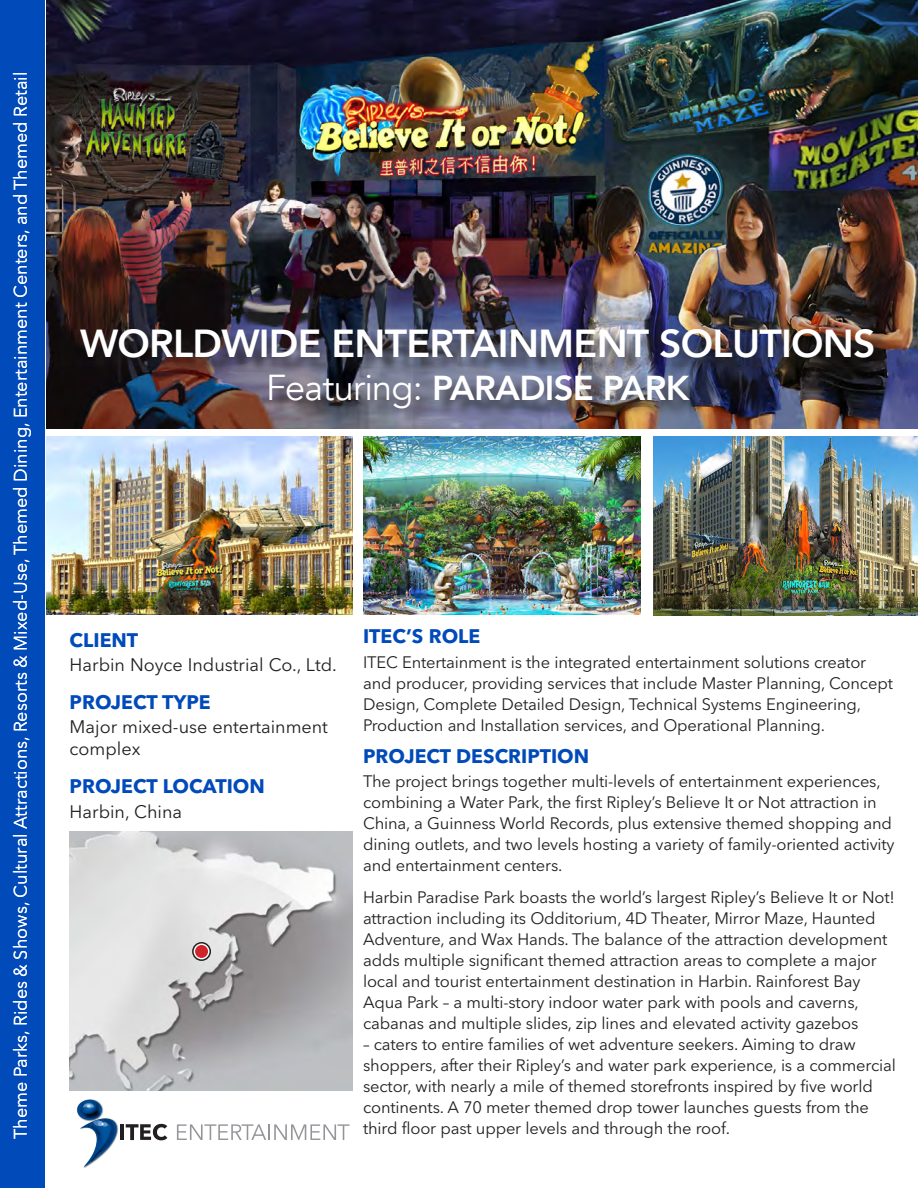
<style>
.page{position:relative;width:918px;height:1188px;background:#fff}
.page>*{position:absolute;margin:0;border:0;box-sizing:border-box;transform-origin:0 0}
.t1{font:800 39px "Avenir";letter-spacing:-.02em;color:#fff}
.t2{font:800 34.5px "Avenir";letter-spacing:-.02em;color:#fff}
.Client_Title{font:700 19.5px "Avenir Next LT Pro";color:#004aba}
.t3{font:18px "Avenir Next LT Pro";color:#fff}
.t4{font:18px/21.6px "Avenir Next LT Pro";color:#231f20}
.Text{font:16.5px/21px "Avenir Next LT Pro";letter-spacing:-.01em;color:#231f20}
.s1{font-weight:400;font-size:36px}
</style>
<div class="page">
<div style="left:0;top:0;width:45px;height:1188px;background:#004aba"></div>
<svg style="left:177px;top:1124px;width:173px;height:16px"></svg>
<hr style="left:120px;top:1124px;width:4px;height:16px;background:#231f20">
<svg style="left:126px;top:1124px;width:41px;height:16px"></svg>
<img style="left:77px;top:1099px;width:18px;height:18px">
<svg style="left:77px;top:1100px;width:25px;height:20px"></svg>
<svg style="left:80px;top:1100px;width:38px;height:67px"></svg>
<img style="left:46px;top:0;width:872px;height:428px">
<div style="left:83px;top:331px;width:809px;height:96px;background:#231f20;opacity:.75"></div>
<img style="left:70px;top:831px;width:282px;height:260px">
<svg style="left:193px;top:943px;width:17px;height:17px"></svg>
<div style="left:192px;top:942px;width:19px;height:19px;border:2px solid #231f20;border-radius:50%"></div>
<div style="left:195px;top:945px;width:13px;height:13px;background:#d1232a;border-radius:50%"></div>
<img style="left:46px;top:436px;width:306px;height:179px">
<img style="left:363px;top:436px;width:278px;height:179px">
<img style="left:654px;top:437px;width:264px;height:178px">
<p class="t3" style="left:10px;top:1139px;width:1069px;rotate:-90deg">Theme Parks, Rides &amp; Shows, Cultural Attractions, Resorts &amp; Mixed-Use, Themed Dining, Entertainment Centers, and Themed Retail</p>
<p class="t1" style="left:80px;top:313px;width:797px">WORLDWIDE ENTERTAINMENT SOLUTIONS</p>
<p class="t2" style="left:266px;top:361px;width:425px"><span class="s1">Featuring:</span> PARADISE PARK</p>
<p class="Client_Title" style="left:70px;top:628px;width:70px">CLIENT</p>
<p class="t4" style="left:70px;top:654px;width:269px">Harbin Noyce Industrial Co., Ltd.</p>
<p class="Client_Title" style="left:70px;top:690px;width:143px">PROJECT TYPE</p>
<p class="t4" style="left:70px;top:716px;width:260px">Major mixed-use entertainment complex</p>
<p class="Client_Title" style="left:70px;top:774px;width:197px">PROJECT LOCATION</p>
<p class="t4" style="left:70px;top:801px;width:114px">Harbin, China</p>
<p class="Client_Title" style="left:363px;top:625px;width:119px">ITEC’S ROLE</p>
<p class="Text" style="left:363px;top:651px;width:531px">ITEC Entertainment is the integrated entertainment solutions creator and producer, providing services that include Master Planning, Concept Design, Complete Detailed Design, Technical Systems Engineering, Production and Installation services, and Operational Planning.</p>
<p class="Client_Title" style="left:363px;top:744px;width:228px">PROJECT DESCRIPTION</p>
<p class="Text" style="left:363px;top:771px;width:533px">The project brings together multi-levels of entertainment experiences, combining a Water Park, the first Ripley’s Believe It or Not attraction in China, a Guinness World Records, plus extensive themed shopping and dining outlets, and two levels hosting a variety of family-oriented activity and entertainment centers.</p>
<p class="Text" style="left:363px;top:887px;width:533px">Harbin Paradise Park boasts the world’s largest Ripley’s Believe It or Not! attraction including its Odditorium, 4D Theater, Mirror Maze, Haunted Adventure, and Wax Hands. The balance of the attraction development adds multiple significant themed attraction areas to complete a major local and tourist entertainment destination in Harbin. Rainforest Bay Aqua Park – a multi-story indoor water park with pools and caverns, cabanas and multiple slides, zip lines and elevated activity gazebos</p>
<p class="Text" style="left:363px;top:1034px;width:534px">– caters to entire families of wet adventure seekers. Aiming to draw shoppers, after their Ripley’s and water park experience, is a commercial sector, with nearly a mile of themed storefronts inspired by five world continents. A 70 meter themed drop tower launches guests from the third floor past upper levels and through the roof.</p>
</div>
